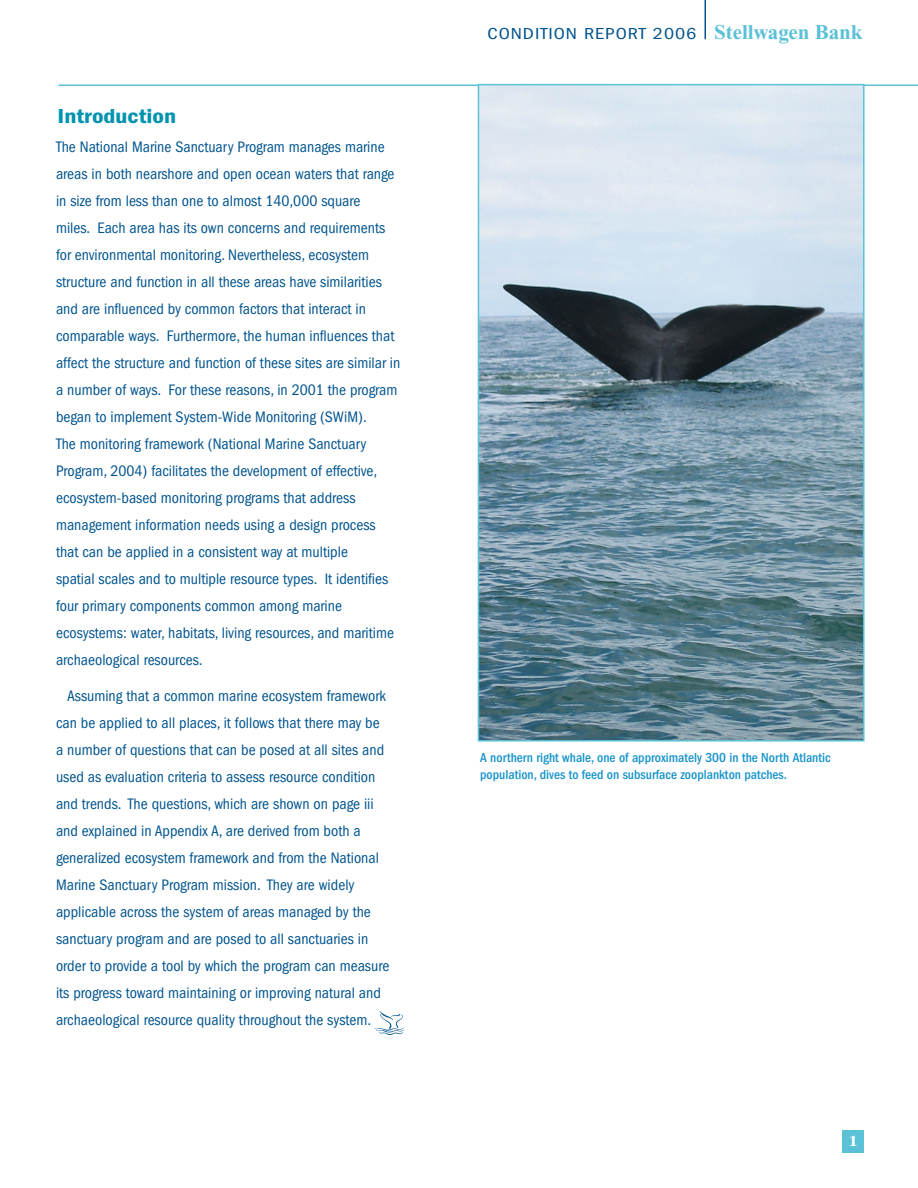
<style>
.page{position:relative;width:918px;height:1188px;background:#fff}
.page>*{position:absolute;margin:0;border:0;box-sizing:border-box;transform-origin:0 0}
.t1{font:600 condensed 21px "Franklin Gothic";color:#0093b0;scale:1.2 1}
.t2{font:condensed 16.5px "Franklin Gothic";letter-spacing:.05em;color:#00538d;scale:1.2 1}
.t3{font:condensed 15.75px/27px "Franklin Gothic";color:#00548e}
.t4{font:700 15px "Times";color:#fff;scale:1.2 1}
.t5{font:500 condensed 13.5px/16.2px "Franklin Gothic";color:#1593cb}
.s1{font-family:"Times New Roman";font-weight:700;font-stretch:normal;font-size:21px;color:#5bc1d7}
</style>
<div class="page">
<hr style="left:705px;top:0;width:1px;height:39px;background:#00538d">
<div style="left:843px;top:1130px;width:21px;height:22px;background:#5bc1d7"></div>
<hr style="left:58px;top:84px;width:860px;height:2px;background:#5bc1d7">
<img style="left:481px;top:87px;width:381px;height:652px">
<div style="left:478px;top:84px;width:387px;height:658px;border:2px solid #5bc1d7"></div>
<svg style="left:374px;top:1011px;width:30px;height:24px"></svg>
<h1 class="t1" style="left:58px;top:104px;width:100px">Introduction</h1>
<p class="t3" style="left:56px;top:133px;width:346px">The National Marine Sanctuary Program manages marine areas in both nearshore and open ocean waters that range in size from less than one to almost 140,000 square<br>miles. Each area has its own concerns and requirements for environmental monitoring. Nevertheless, ecosystem structure and function in all these areas have similarities and are influenced by common factors that interact in comparable ways. Furthermore, the human influences that affect the structure and function of these sites are similar in a number of ways. For these reasons, in 2001 the program began to implement System-Wide Monitoring (SWiM).<br>The monitoring framework (National Marine Sanctuary Program, 2004) facilitates the development of effective, ecosystem-based monitoring programs that address management information needs using a design process that can be applied in a consistent way at multiple<br>spatial scales and to multiple resource types. It identifies four primary components common among marine ecosystems: water, habitats, living resources, and maritime archaeological resources.</p>
<p class="t3" style="left:56px;top:682px;width:335px;text-indent:11px">Assuming that a common marine ecosystem framework can be applied to all places, it follows that there may be a number of questions that can be posed at all sites and used as evaluation criteria to assess resource condition and trends. The questions, which are shown on page iii and explained in Appendix A, are derived from both a generalized ecosystem framework and from the National Marine Sanctuary Program mission. They are widely applicable across the system of areas managed by the sanctuary program and are posed to all sanctuaries in order to provide a tool by which the program can measure its progress toward maintaining or improving natural and archaeological resource quality throughout the system.</p>
<p class="t2" style="left:488px;top:24px;width:314px">CONDITION REPORT 2006 <span class="s1">Stellwagen Bank</span></p>
<p class="t5" style="left:480px;top:750px;width:352px">A northern right whale, one of approximately 300 in the North Atlantic population, dives to feed on subsurface zooplankton patches.</p>
<p class="t4" style="left:849px;top:1131px;width:9px">1</p>
</div>
